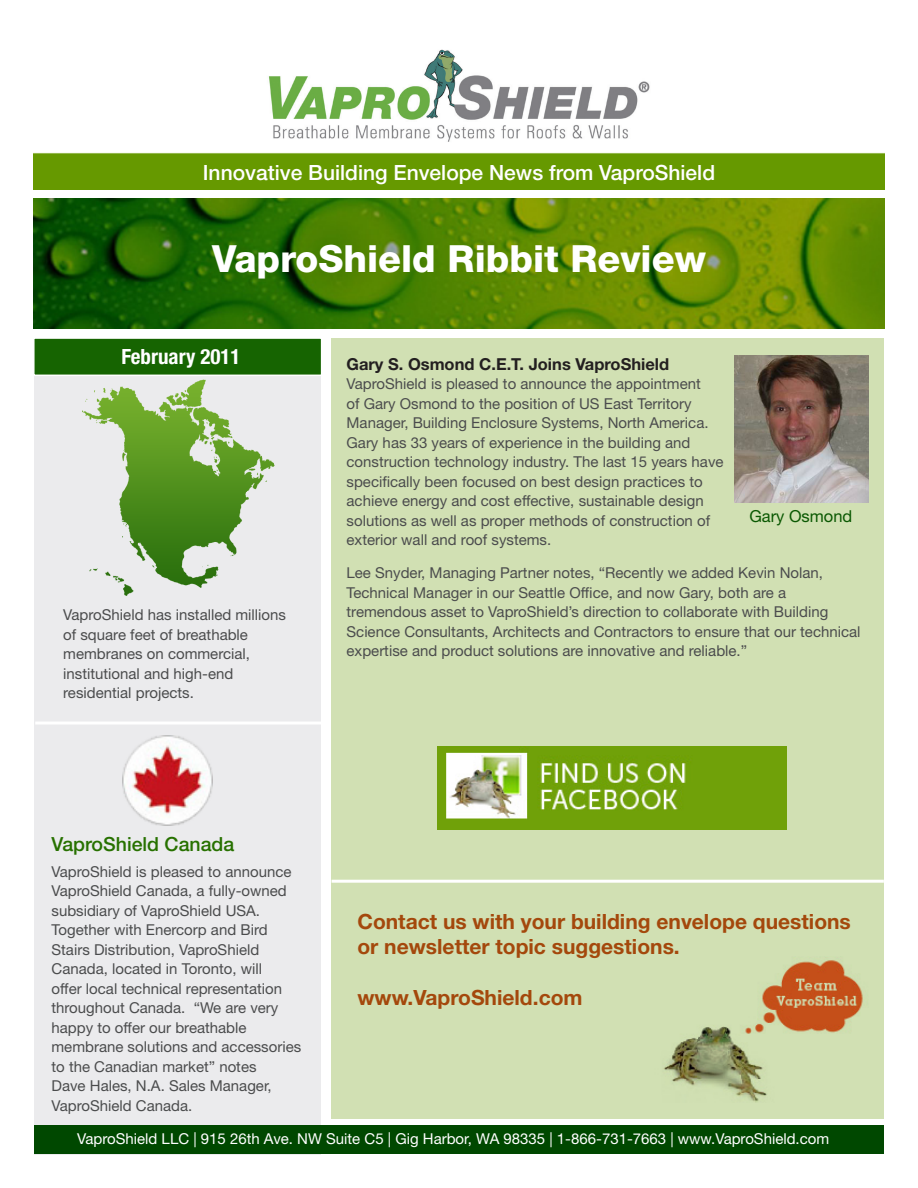
<style>
.page{position:relative;width:918px;height:1188px;background:#fff}
.page>*{position:absolute;margin:0;border:0;box-sizing:border-box;transform-origin:0 0}
.t1{font:800 37.5px "Helvetica Neue LT Std";color:#fff}
.t2{font:700 21px/25.2px "Helvetica Neue LT Std";color:#a4480c}
.t3{font:500 21px "Helvetica Neue LT Std";color:#fff}
.t4{font:700 condensed 21px "Helvetica Neue LT Std";color:#fff}
.t5{font:500 19.5px "Helvetica Neue LT Std";color:#277100}
.t6{font:700 16.5px "Helvetica Neue LT Std";color:#231f20}
.t7{font:16.5px "Helvetica Neue LT Std";color:#0a5802}
.t8{font:15px/19.5px "Helvetica Neue LT Std";color:#4b4c4d}
.t9{font:15px "Helvetica Neue LT Std";color:#fff}
</style>
<div class="page">
<div style="left:34px;top:152px;width:850px;height:38px;background:#690"></div>
<img style="left:34px;top:198px;width:850px;height:130px">
<div style="left:34px;top:338px;width:287px;height:816px;background:#e6e7e9"></div>
<div style="left:332px;top:338px;width:552px;height:781px;background:#d1e0b3"></div>
<hr style="left:332px;top:880px;width:552px;height:3px;background:#fff">
<hr style="left:35px;top:722px;width:287px;height:3px;background:#fff">
<div style="left:34px;top:1125px;width:850px;height:29px;background:#004800"></div>
<img style="left:734px;top:356px;width:135px;height:146px">
<img style="left:122px;top:736px;width:90px;height:90px">
<img style="left:663px;top:960px;width:200px;height:142px">
<img style="left:82px;top:379px;width:193px;height:217px">
<img style="left:437px;top:746px;width:349px;height:83px">
<img style="left:268px;top:49px;width:382px;height:93px">
<svg style="left:34px;top:338px;width:287px;height:38px;background:#246d10"></svg>
<p class="t3" style="left:203px;top:160px;width:514px">Innovative Building Envelope News from VaproShield</p>
<p class="t1" style="left:212px;top:236px;width:495px">VaproShield Ribbit Review</p>
<p class="t4" style="left:122px;top:343px;width:121px">February 2011</p>
<p class="t8" style="left:63px;top:605px;width:224px">VaproShield has installed millions of square feet of breathable membranes on commercial, institutional and high-end residential projects.</p>
<p class="t6" style="left:347px;top:354px;width:324px">Gary S. Osmond C.E.T. Joins VaproShield</p>
<p class="t8" style="left:347px;top:374px;width:364px">VaproShield is pleased to announce the appointment of Gary Osmond to the position of US East Territory<br>Manager, Building Enclosure Systems, North America.</p>
<p class="t8" style="left:347px;top:432px;width:379px">Gary has 33 years of experience in the building and construction technology industry. The last 15 years have specifically been focused on best design practices to achieve energy and cost effective, sustainable design solutions as well as proper methods of construction of exterior wall and roof systems.</p>
<p class="t8" style="left:347px;top:563px;width:515px">Lee Snyder, Managing Partner notes, “Recently we added Kevin Nolan, Technical Manager in our Seattle Office, and now Gary, both are a tremendous asset to VaproShield’s direction to collaborate with Building Science Consultants, Architects and Contractors to ensure that our technical expertise and product solutions are innovative and reliable.”</p>
<p class="t7" style="left:749px;top:506px;width:105px">Gary Osmond</p>
<p class="t5" style="left:52px;top:832px;width:184px">VaproShield Canada</p>
<p class="t8" style="left:52px;top:862px;width:251px">VaproShield is pleased to announce<br>VaproShield Canada, a fully-owned subsidiary of VaproShield USA.<br>Together with Enercorp and Bird<br>Stairs Distribution, VaproShield<br>Canada, located in Toronto, will<br>offer local technical representation throughout Canada. “We are very happy to offer our breathable membrane solutions and accessories to the Canadian market” notes<br>Dave Hales, N.A. Sales Manager,<br>VaproShield Canada.</p>
<p class="t2" style="left:357px;top:909px;width:495px">Contact us with your building envelope questions or newsletter topic suggestions.</p>
<p class="t2" style="left:357px;top:984px;width:227px">www.VaproShield.com</p>
<p class="t9" style="left:77px;top:1130px;width:754px">VaproShield LLC | 915 26th Ave. NW Suite C5 | Gig Harbor, WA 98335 | 1-866-731-7663 | www.VaproShield.com</p>
</div>
